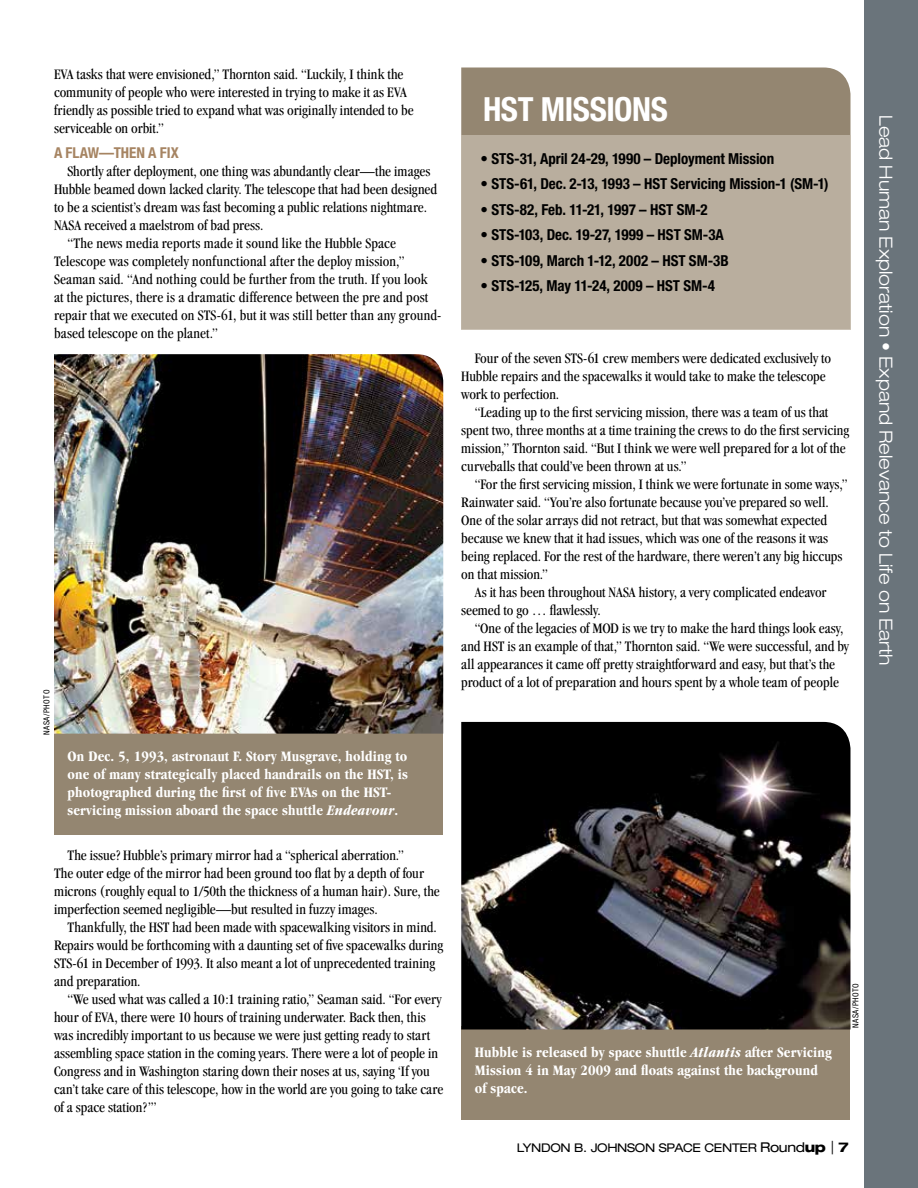
<style>
.page{position:relative;width:918px;height:1188px;background:#fff}
.page>*{position:absolute;margin:0;border:0;box-sizing:border-box;transform-origin:0 0}
.t1{font:700 condensed 33.3px "Helvetica Neue LT Std";letter-spacing:-.015em;color:#fff}
.t2{font:300 expanded 18.15px "Helvetica Neue LT Std";color:#fff}
.t3{font:700 condensed 15.15px "Helvetica Neue LT Std";color:#000}
.t4{font:condensed 15px/18px "Garamond";letter-spacing:.005em;color:#000}
.t5{font:700 condensed 15px/18px "Garamond";letter-spacing:.01em;color:#fff}
.t6{font:700 condensed 15px "Helvetica Neue LT Std";color:#a68462}
.t7{font:expanded 12px "Helvetica Neue LT Std";letter-spacing:-.025em;color:#000}
.t8{font:condensed 8.25px "Helvetica Neue LT Std";letter-spacing:.06em;color:#000}
.s1{font-style:italic}
.s2{font-size:13.5px}
.s3{font-weight:800;font-size:13.5px}
.s4{font-weight:300;font-size:18px}
.s5{font-weight:700;font-size:13.5px}
</style>
<div class="page">
<div style="left:461px;top:68px;width:389px;height:67px;background:#948671"></div>
<div style="left:864px;top:0;width:54px;height:1188px;background:#6a747b"></div>
<div style="left:54px;top:728px;width:388px;height:107px;background:#948671"></div>
<img style="left:54px;top:354px;width:389px;height:380px">
<div style="left:461px;top:1027px;width:389px;height:93px;background:#948671"></div>
<img style="left:461px;top:722px;width:389px;height:307px">
<div style="left:461px;top:135px;width:389px;height:194px;background:#b9ae9e"></div>
<p class="t4" style="left:54px;top:65px;width:361px">EVA tasks that were envisioned,” Thornton said. “Luckily, I think the community of people who were interested in trying to make it as EVA friendly as possible tried to expand what was originally intended to be serviceable on orbit.”</p>
<p class="t6" style="left:54px;top:144px;width:126px">A FLAW—THEN A FIX</p>
<p class="t4" style="left:54px;top:162px;width:385px;text-indent:14px">Shortly after deployment, one thing was abundantly clear—the images Hubble beamed down lacked clarity. The telescope that had been designed to be a scientist’s dream was fast becoming a public relations nightmare.<br>NASA received a maelstrom of bad press.</p>
<p class="t4" style="left:54px;top:234px;width:389px;text-indent:14px">“The news media reports made it sound like the Hubble Space Telescope was completely nonfunctional after the deploy mission,” Seaman said. “And nothing could be further from the truth. If you look<br>at the pictures, there is a dramatic difference between the pre and post repair that we executed on STS-61, but it was still better than any ground&shy;based telescope on the planet.”</p>
<p class="t8" style="left:42px;top:735px;width:47px;rotate:-90deg">NASA/PHOTO</p>
<p class="t5" style="left:68px;top:748px;width:342px">On Dec. 5, 1993, astronaut F. Story Musgrave, holding to one of many strategically placed handrails on the HST, is photographed during the first of five EVAs on the HST&shy;servicing mission aboard the space shuttle <span class="s1">Endeavour</span>.</p>
<p class="t4" style="left:54px;top:846px;width:387px;text-indent:14px">The issue? Hubble’s primary mirror had a “spherical aberration.”<br>The outer edge of the mirror had been ground too flat by a depth of four microns (roughly equal to 1/50th the thickness of a human hair). Sure, the imperfection seemed negligible—but resulted in fuzzy images.</p>
<p class="t4" style="left:54px;top:918px;width:391px;text-indent:14px">Thankfully, the HST had been made with spacewalking visitors in mind.<br>Repairs would be forthcoming with a daunting set of five spacewalks during STS-61 in December of 1993. It also meant a lot of unprecedented training and preparation.</p>
<p class="t4" style="left:54px;top:990px;width:391px;text-indent:14px">“We used what was called a 10:1 training ratio,” Seaman said. “For every hour of EVA, there were 10 hours of training underwater. Back then, this was incredibly important to us because we were just getting ready to start assembling space station in the coming years. There were a lot of people in Congress and in Washington staring down their noses at us, saying ‘If you can’t take care of this telescope, how in the world are you going to take care of a space station?’”</p>
<h1 class="t1" style="left:483px;top:89px;width:186px">HST MISSIONS</h1>
<p class="t3" style="left:481px;top:149px;width:295px">• STS-31, April 24-29, 1990 – Deployment Mission</p>
<p class="t3" style="left:481px;top:175px;width:350px">• STS-61, Dec. 2-13, 1993 – HST Servicing Mission-1 (SM-1)</p>
<p class="t3" style="left:481px;top:200px;width:229px">• STS-82, Feb. 11-21, 1997 – HST SM-2</p>
<p class="t3" style="left:481px;top:226px;width:245px">• STS-103, Dec. 19-27, 1999 – HST SM-3A</p>
<p class="t3" style="left:481px;top:251px;width:250px">• STS-109, March 1-12, 2002 – HST SM-3B</p>
<p class="t3" style="left:481px;top:277px;width:236px">• STS-125, May 11-24, 2009 – HST SM-4</p>
<p class="t4" style="left:461px;top:349px;width:371px;text-indent:14px">Four of the seven STS-61 crew members were dedicated exclusively to<br>Hubble repairs and the spacewalks it would take to make the telescope work to perfection.</p>
<p class="t4" style="left:461px;top:403px;width:390px;text-indent:14px">“Leading up to the first servicing mission, there was a team of us that spent two, three months at a time training the crews to do the first servicing mission,” Thornton said. “But I think we were well prepared for a lot of the curveballs that could’ve been thrown at us.”</p>
<p class="t4" style="left:461px;top:475px;width:388px;text-indent:14px">“For the first servicing mission, I think we were fortunate in some ways,” Rainwater said. “You’re also fortunate because you’ve prepared so well.<br>One of the solar arrays did not retract, but that was somewhat expected because we knew that it had issues, which was one of the reasons it was being replaced. For the rest of the hardware, there weren’t any big hiccups on that mission.”</p>
<p class="t4" style="left:461px;top:583px;width:367px;text-indent:14px">As it has been throughout NASA history, a very complicated endeavor seemed to go … flawlessly.</p>
<p class="t4" style="left:461px;top:619px;width:389px;text-indent:14px">“One of the legacies of MOD is we try to make the hard things look easy, and HST is an example of that,” Thornton said. “We were successful, and by all appearances it came off pretty straightforward and easy, but that’s the product of a lot of preparation and hours spent by a whole team of people</p>
<p class="t2" style="left:897px;top:115px;width:552px;rotate:90deg">Lead Human Exploration • Expand Relevance to Life on Earth</p>
<p class="t5" style="left:475px;top:1043px;width:358px">Hubble is released by space shuttle <span class="s1">Atlantis</span> after Servicing<br>Mission 4 in May 2009 and floats against the background of space.</p>
<p class="t8" style="left:851px;top:1028px;width:47px;rotate:-90deg">NASA/PHOTO</p>
<p class="t7" style="left:517px;top:1140px;width:333px">LYNDON B. JOHNSON SPACE CENTER <span class="s2">Round</span><span class="s3">up</span> <span class="s4">|</span> <span class="s5">7</span></p>
</div>
